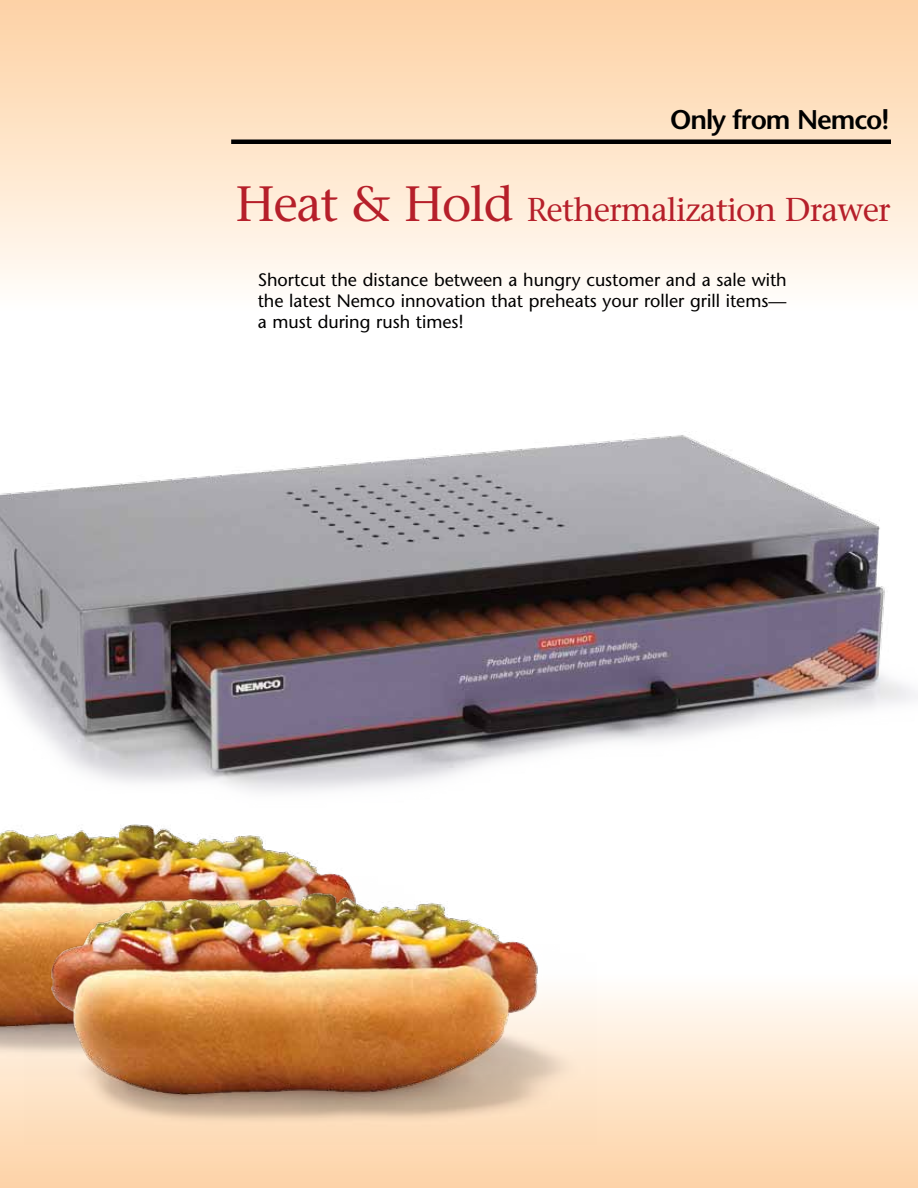
<style>
.page{position:relative;width:918px;height:1188px;background:#fff}
.page>*{position:absolute;margin:0;border:0;box-sizing:border-box;transform-origin:0 0}
.t1{font:33px "Stone Serif";letter-spacing:-.03em;color:#b61f2a}
.t2{font:600 27px "Stone Sans";letter-spacing:-.04em;color:#000}
.t3{font:18px/21px "Stone Sans";color:#000;text-align:justify}
.s1{font-size:49.5px}
</style>
<div class="page">
<div style="left:0;top:0;width:918px;height:310px;background:linear-gradient(to bottom,#fdd1a3,#fffdfa)"></div>
<div style="left:0;top:975px;width:918px;height:213px;background:linear-gradient(to bottom,#fffdfa,#fdd2a4)"></div>
<img style="left:0;top:432px;width:918px;height:360px">
<img style="left:0;top:824px;width:341px;height:253px">
<div style="left:231px;top:139px;width:660px;height:5px;background:#000"></div>
<img style="left:25px;top:876px;width:572px;height:269px">
<h2 class="t2" style="left:670px;top:103px;width:221px">Only from Nemco!</h2>
<h1 class="t1" style="left:235px;top:189px;width:657px"><span class="s1">Heat &amp; Hold</span> Rethermalization Drawer</h1>
<p class="t3" style="left:258px;top:269px;width:531px">Shortcut the distance between a hungry customer and a sale with the latest Nemco innovation that preheats your roller grill items— a must during rush times!</p>
</div>
